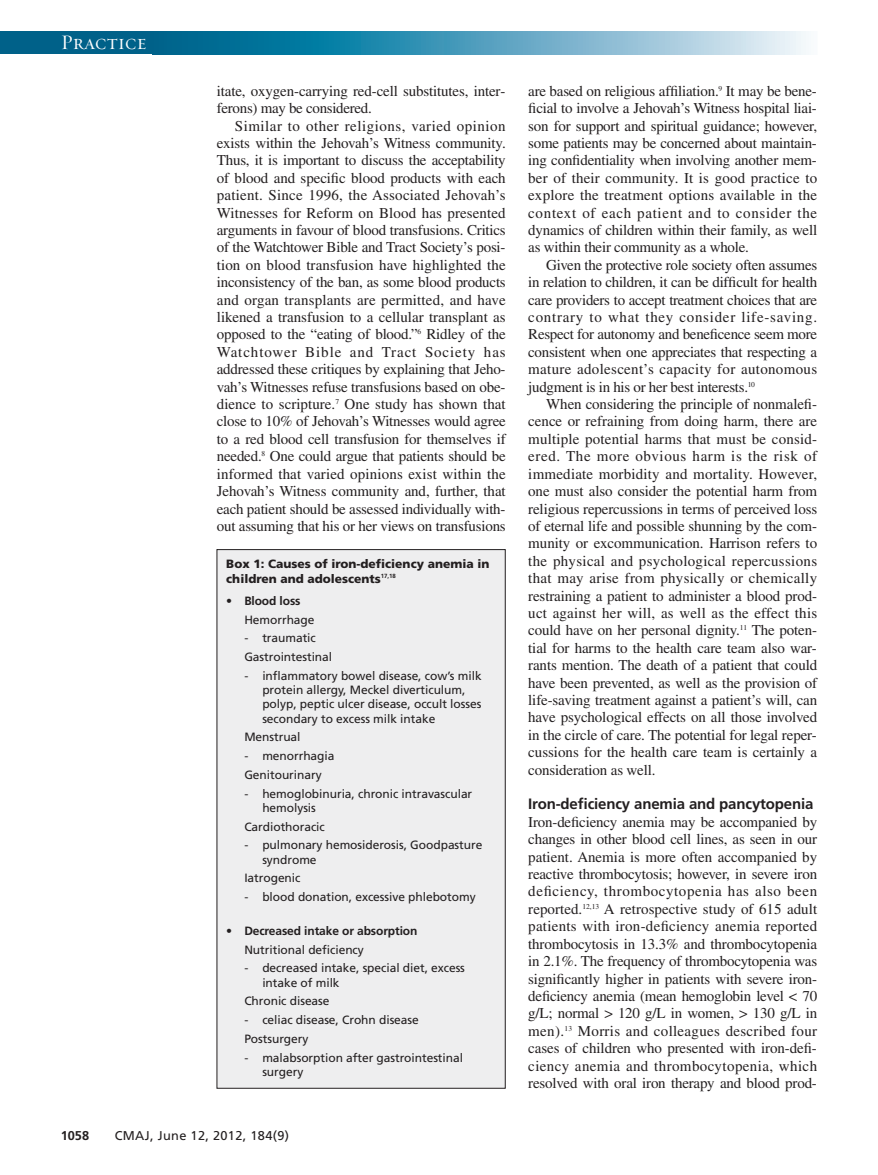
<style>
.page{position:relative;width:878px;height:1175px;background:#fff}
.page>*{position:absolute;margin:0;border:0;box-sizing:border-box;transform-origin:0 0}
.t1{font:21px "Requiem Display HTF Small Caps";letter-spacing:.005em;color:#fff}
.t2{font:15px/17.4px "Times LT Std";letter-spacing:-.01em;color:#231f20;text-align:justify}
.t3{font:700 15px "Frutiger LT Std";letter-spacing:-.01em;color:#231f20}
.t4{font:12.75px "Frutiger LT Std";letter-spacing:.025em;color:#231f20}
.t5{font:700 12.75px "Frutiger LT Std";color:#231f20}
.t6{font:12px/14.2px "Frutiger LT Std";letter-spacing:-.005em;color:#231f20}
.t7{font:900 12px/15px "Frutiger LT Std";color:#231f20}
.t8{font:700 12px "Frutiger LT Std";letter-spacing:-.01em;color:#231f20}
</style>
<div class="page">
<div style="left:0;top:32px;width:163px;height:22px;background:#006189"></div>
<svg style="left:163px;top:32px;width:643px;height:22px;background:#5aa3c0"></svg>
<div style="left:217px;top:549px;width:288px;height:539px;background:#eeeeef"></div>
<h1 class="t1" style="left:61px;top:30px;width:87px">Practice</h1>
<p class="t2" style="left:217px;top:84px;width:290px">itate, oxygen-carrying red-cell substitutes, inter&shy;ferons) may be considered.</p>
<p class="t2" style="left:217px;top:118px;width:290px;text-indent:18px">Similar to other religions, varied opinion exists within the Jehovah’s Witness community.<br>Thus, it is important to discuss the acceptability of blood and specific blood products with each patient. Since 1996, the Associated Jehovah’s Witnesses for Reform on Blood has presented arguments in favour of blood transfusions. Critics of the Watchtower Bible and Tract Society’s posi&shy;tion on blood transfusion have highlighted the inconsistency of the ban, as some blood products and organ transplants are permitted, and have likened a transfusion to a cellular transplant as opposed to the “eating of blood.”<sup>6</sup> Ridley of the Watchtower Bible and Tract Society has addressed these critiques by explaining that Jeho&shy;vah’s Witnesses refuse transfusions based on obe&shy;dience to scripture.<sup>7</sup> One study has shown that close to 10% of Jehovah’s Witnesses would agree to a red blood cell transfusion for themselves if needed.<sup>8</sup> One could argue that patients should be informed that varied opinions exist within the Jehovah’s Witness community and, further, that each patient should be assessed individually with&shy;out assuming that his or her views on transfusions</p>
<p class="t7" style="left:226px;top:557px;width:264px">Box 1: Causes of iron-deficiency anemia in children and adolescents<sup>17,18</sup></p>
<p class="t8" style="left:226px;top:596px;width:76px">• Blood loss</p>
<p class="t6" style="left:244px;top:613px;width:72px">Hemorrhage</p>
<p class="t6" style="left:244px;top:629px;width:89px;line-height:18.8px">- traumatic<br>Gastrointestinal</p>
<p class="t6" style="left:262px;top:669px;width:221px;text-indent:-18px">- inflammatory bowel disease, cow’s milk protein allergy, Meckel diverticulum, polyp, peptic ulcer disease, occult losses secondary to excess milk intake</p>
<p class="t6" style="left:244px;top:731px;width:58px">Menstrual</p>
<p class="t6" style="left:244px;top:747px;width:92px;line-height:18.8px">- menorrhagia<br>Genitourinary</p>
<p class="t6" style="left:262px;top:787px;width:211px;text-indent:-18px">- hemoglobinuria, chronic intravascular hemolysis</p>
<p class="t6" style="left:244px;top:820px;width:82px">Cardiothoracic</p>
<p class="t6" style="left:262px;top:839px;width:221px;text-indent:-18px">- pulmonary hemosiderosis, Goodpasture syndrome</p>
<p class="t6" style="left:244px;top:872px;width:58px">Iatrogenic</p>
<p class="t6" style="left:244px;top:890px;width:233px">- blood donation, excessive phlebotomy</p>
<p class="t8" style="left:226px;top:926px;width:193px">• Decreased intake or absorption</p>
<p class="t6" style="left:244px;top:943px;width:121px">Nutritional deficiency</p>
<p class="t6" style="left:262px;top:962px;width:204px;text-indent:-18px">- decreased intake, special diet, excess intake of milk</p>
<p class="t6" style="left:244px;top:995px;width:87px">Chronic disease</p>
<p class="t6" style="left:244px;top:1011px;width:176px;line-height:18.8px">- celiac disease, Crohn disease<br>Postsurgery</p>
<p class="t6" style="left:262px;top:1051px;width:202px;text-indent:-18px">- malabsorption after gastrointestinal surgery</p>
<p class="t5" style="left:61px;top:1130px;width:30px">1058</p>
<p class="t4" style="left:115px;top:1130px;width:176px">CMAJ, June 12, 2012, 184(9)</p>
<p class="t2" style="left:528px;top:84px;width:290px">are based on religious affiliation.<sup>9</sup> It may be bene&shy;ficial to involve a Jehovah’s Witness hospital liai&shy;son for support and spiritual guidance; however, some patients may be concerned about maintain&shy;ing confidentiality when involving another mem&shy;ber of their community. It is good practice to explore the treatment options available in the context of each patient and to consider the dynamics of children within their family, as well as within their community as a whole.</p>
<p class="t2" style="left:528px;top:258px;width:290px;text-indent:18px">Given the protective role society often assumes in relation to children, it can be difficult for health care providers to accept treatment choices that are contrary to what they consider life-saving.<br>Respect for autonomy and beneficence seem more consistent when one appreciates that respecting a mature adolescent’s capacity for autonomous judgment is in his or her best interests.<sup>10</sup></p>
<p class="t2" style="left:528px;top:397px;width:290px;text-indent:18px">When considering the principle of nonmalefi&shy;cence or refraining from doing harm, there are multiple potential harms that must be consid&shy;ered. The more obvious harm is the risk of immediate morbidity and mortality. However, one must also consider the potential harm from religious repercussions in terms of perceived loss of eternal life and possible shunning by the com&shy;munity or excommunication. Harrison refers to the physical and psychological repercussions that may arise from physically or chemically restraining a patient to administer a blood prod&shy;uct against her will, as well as the effect this could have on her personal dignity.<sup>11</sup> The poten&shy;tial for harms to the health care team also war&shy;rants mention. The death of a patient that could have been prevented, as well as the provision of life-saving treatment against a patient’s will, can have psychological effects on all those involved in the circle of care. The potential for legal reper&shy;cussions for the health care team is certainly a consideration as well.</p>
<p class="t3" style="left:528px;top:798px;width:287px">Iron-deficiency anemia and pancytopenia</p>
<p class="t2" style="left:528px;top:814px;width:290px">Iron-deficiency anemia may be accompanied by changes in other blood cell lines, as seen in our patient. Anemia is more often accompanied by reactive thrombocytosis; however, in severe iron deficiency, thrombocytopenia has also been reported.<sup>12,13</sup> A retrospective study of 615 adult patients with iron-deficiency anemia reported thrombocytosis in 13.3% and thrombocytopenia in 2.1%. The frequency of thrombocytopenia was significantly higher in patients with severe iron&shy;deficiency anemia (mean hemoglobin level &lt; 70 g/L; normal &gt; 120 g/L in women, &gt; 130 g/L in men).<sup>13</sup> Morris and colleagues described four cases of children who presented with iron-defi&shy;ciency anemia and thrombocytopenia, which resolved with oral iron therapy and blood prod-</p>
</div>
